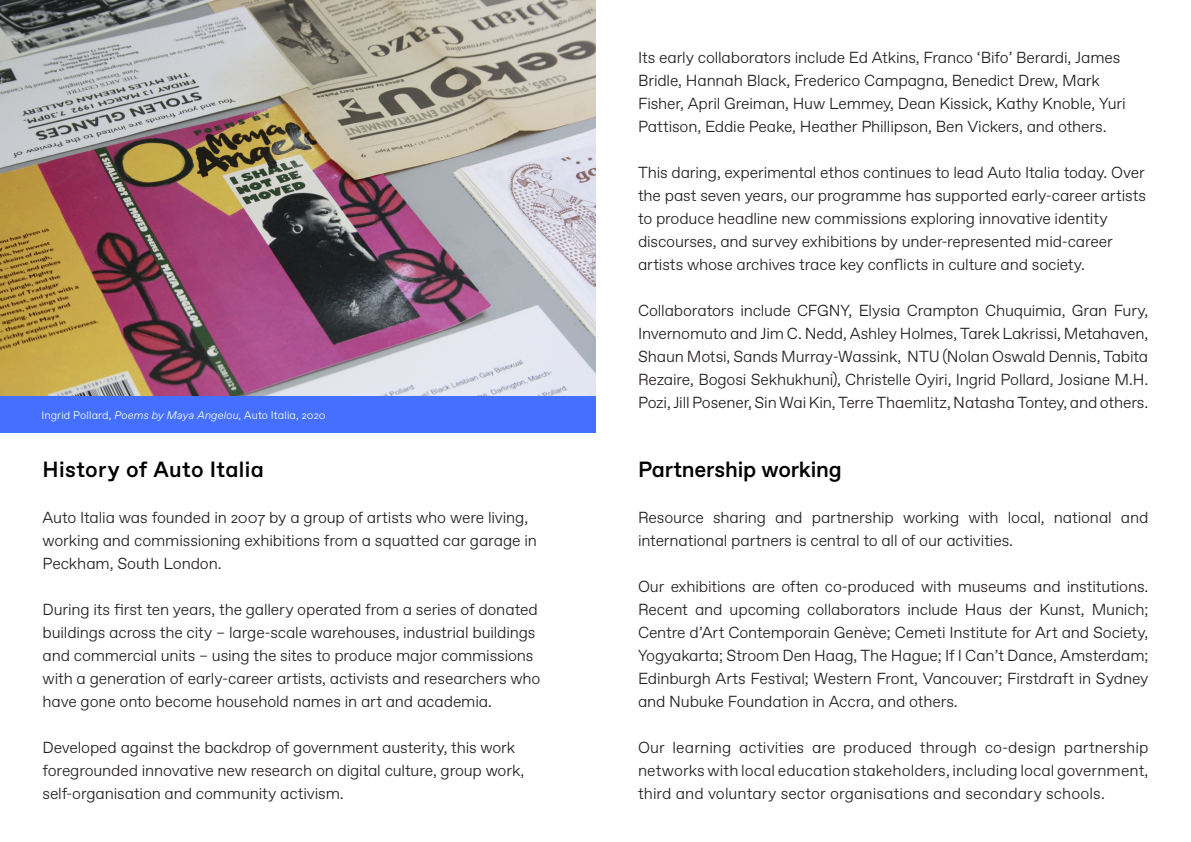
<style>
.page{position:relative;width:1191px;height:842px;background:#fff}
.page>*{position:absolute;margin:0;border:0;box-sizing:border-box;transform-origin:0 0}
.t1{font:500 22px "Favorit";letter-spacing:.005em;color:#000}
.t2{font:300 16px/23px "Favorit";letter-spacing:-.01em;color:#231f20}
.t3{font:300 11px "Favorit";letter-spacing:.01em;color:#fff}
.s1{font-style:italic}
</style>
<div class="page">
<img style="left:0;top:0;width:595px;height:396px">
<div style="left:0;top:396px;width:595px;height:37px;background:#456fff"></div>
<p class="t3" style="left:41px;top:408px;width:286px">Ingrid Pollard, <span class="s1">Poems by Maya Angelou</span>, Auto Italia, 2020</p>
<h1 class="t1" style="left:43px;top:454px;width:223px">History of Auto Italia</h1>
<p class="t2" style="left:43px;top:505px;width:496px">Auto Italia was founded in 2007 by a group of artists who were living, working and commissioning exhibitions from a squatted car garage in<br>Peckham, South London.</p>
<p class="t2" style="left:43px;top:597px;width:499px">During its first ten years, the gallery operated from a series of donated buildings across the city – large-scale warehouses, industrial buildings and commercial units – using the sites to produce major commissions with a generation of early-career artists, activists and researchers who have gone onto become household names in art and academia.</p>
<p class="t2" style="left:43px;top:735px;width:483px">Developed against the backdrop of government austerity, this work foregrounded innovative new research on digital culture, group work, self-organisation and community activism.</p>
<p class="t2" style="left:638px;top:45px;width:489px">Its early collaborators include Ed Atkins, Franco ‘Bifo’ Berardi, James Bridle, Hannah Black, Frederico Campagna, Benedict Drew, Mark Fisher, April Greiman, Huw Lemmey, Dean Kissick, Kathy Knoble, Yuri Pattison, Eddie Peake, Heather Phillipson, Ben Vickers, and others.</p>
<p class="t2" style="left:638px;top:160px;width:509px">This daring, experimental ethos continues to lead Auto Italia today. Over the past seven years, our programme has supported early-career artists to produce headline new commissions exploring innovative identity discourses, and survey exhibitions by under-represented mid-career artists whose archives trace key conflicts in culture and society.</p>
<p class="t2" style="left:638px;top:298px;width:512px;text-align:justify">Collaborators include CFGNY, Elysia Crampton Chuquimia, Gran Fury, Invernomuto and Jim C. Nedd, Ashley Holmes, Tarek Lakrissi, Metahaven, Shaun Motsi, Sands Murray-Wassink, NTU (Nolan Oswald Dennis, Tabita Rezaire, Bogosi Sekhukhuni), Christelle Oyiri, Ingrid Pollard, Josiane M.H.<br>Pozi, Jill Posener, Sin Wai Kin, Terre Thaemlitz, Natasha Tontey, and others.</p>
<h1 class="t1" style="left:638px;top:454px;width:205px">Partnership working</h1>
<p class="t2" style="left:638px;top:505px;width:512px">Resource sharing and partnership working with local, national and international partners is central to all of our activities.</p>
<p class="t2" style="left:638px;top:574px;width:512px;text-align:justify">Our exhibitions are often co-produced with museums and institutions.<br>Recent and upcoming collaborators include Haus der Kunst, Munich; Centre d’Art Contemporain Genève; Cemeti Institute for Art and Society, Yogyakarta; Stroom Den Haag, The Hague; If I Can’t Dance, Amsterdam; Edinburgh Arts Festival; Western Front, Vancouver; Firstdraft in Sydney and Nubuke Foundation in Accra, and others.</p>
<p class="t2" style="left:638px;top:735px;width:512px;text-align:justify">Our learning activities are produced through co-design partnership networks with local education stakeholders, including local government, third and voluntary sector organisations and secondary schools.</p>
</div>
